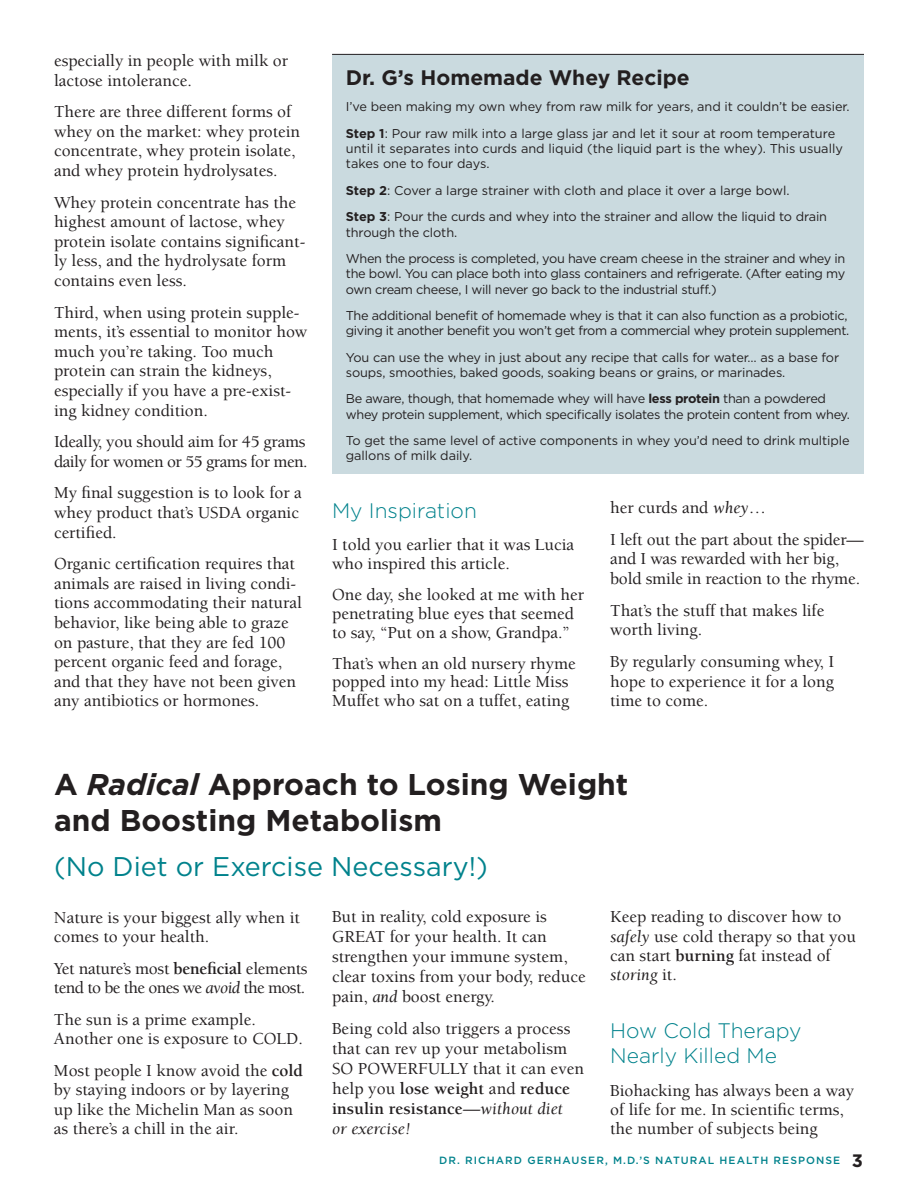
<style>
.page{position:relative;width:918px;height:1188px;background:#fff}
.page>*{position:absolute;margin:0;border:0;box-sizing:border-box;transform-origin:0 0}
.t1{font:700 30px/36px "Gotham";color:#231f20}
.t2{font:27px "Gotham";color:#00828c}
.t3{font:300 21px/25.7px "Gotham";color:#00828c}
.t4{font:700 21px "Gotham";color:#231f20}
.t5{font:500 17.25px/19.6px "Berkeley Std";color:#231f20}
.t6{font:500 17.25px/19.5px "Berkeley Std";letter-spacing:-.035em;color:#231f20}
.t7{font:12.75px/15.3px "Gotham";letter-spacing:-.025em;color:#231f20}
.t8{font:12.75px/26.4px "Gotham";letter-spacing:-.005em;color:#231f20}
.t9{font:12.75px/15.3px "Gotham";color:#231f20}
.t10{font:500 10.5px "Gotham";letter-spacing:.1em;color:#00828c}
.s1{font-weight:700}
.s2{font-weight:400;font-style:italic}
.s3{font-style:italic}
.s4{font-weight:700;font-size:18px;color:#231f20}
</style>
<div class="page">
<div style="left:332px;top:54px;width:532px;height:420px;background:#cadadf"></div>
<hr style="left:332px;top:54px;width:532px;height:1px;background:#231f20">
<p class="t5" style="left:54px;top:51px;width:236px">especially in people with milk or lactose intolerance.</p>
<p class="t5" style="left:54px;top:102px;width:248px">There are three different forms of whey on the market: whey protein concentrate, whey protein isolate, and whey protein hydrolysates.</p>
<p class="t5" style="left:54px;top:193px;width:253px">Whey protein concentrate has the highest amount of lactose, whey protein isolate contains significant&shy;ly less, and the hydrolysate form contains even less.</p>
<p class="t5" style="left:54px;top:303px;width:255px">Third, when using protein supple&shy;ments, it’s essential to monitor how much you’re taking. Too much protein can strain the kidneys, especially if you have a pre-exist&shy;ing kidney condition.</p>
<p class="t5" style="left:54px;top:432px;width:255px">Ideally, you should aim for 45 grams daily for women or 55 grams for men.</p>
<p class="t5" style="left:54px;top:483px;width:249px">My final suggestion is to look for a whey product that’s USDA organic certified.</p>
<p class="t5" style="left:54px;top:554px;width:249px">Organic certification requires that animals are raised in living condi&shy;tions accommodating their natural behavior, like being able to graze on pasture, that they are fed 100 percent organic feed and forage, and that they have not been given any antibiotics or hormones.</p>
<p class="t4" style="left:346px;top:64px;width:345px">Dr. G’s Homemade Whey Recipe</p>
<p class="t8" style="left:346px;top:93px;width:505px">I’ve been making my own whey from raw milk for years, and it couldn’t be easier.<br><span class="s1">Step 1</span>: Pour raw milk into a large glass jar and let it sour at room temperature</p>
<p class="t9" style="left:346px;top:141px;width:499px">until it separates into curds and liquid (the liquid part is the whey). This usually takes one to four days.</p>
<p class="t7" style="left:346px;top:177px;width:483px;line-height:26.4px"><span class="s1">Step 2</span>: Cover a large strainer with cloth and place it over a large bowl.<br><span class="s1">Step 3</span>: Pour the curds and whey into the strainer and allow the liquid to drain</p>
<p class="t7" style="left:346px;top:219px;width:501px;line-height:26.4px">through the cloth.<br>When the process is completed, you have cream cheese in the strainer and whey in</p>
<p class="t7" style="left:346px;top:266px;width:501px">the bowl. You can place both into glass containers and refrigerate. (After eating my own cream cheese, I will never go back to the industrial stuff.)</p>
<p class="t7" style="left:346px;top:307px;width:505px">The additional benefit of homemade whey is that it can also function as a probiotic, giving it another benefit you won’t get from a commercial whey protein supplement.</p>
<p class="t7" style="left:346px;top:349px;width:495px">You can use the whey in just about any recipe that calls for water… as a base for soups, smoothies, baked goods, soaking beans or grains, or marinades.</p>
<p class="t7" style="left:346px;top:391px;width:506px">Be aware, though, that homemade whey will have <span class="s1">less protein</span> than a powdered whey protein supplement, which specifically isolates the protein content from whey.</p>
<p class="t8" style="left:346px;top:433px;width:505px;line-height:15.3px">To get the same level of active components in whey you’d need to drink multiple gallons of milk daily.</p>
<p class="t3" style="left:332px;top:497px;width:146px">My Inspiration</p>
<p class="t5" style="left:332px;top:536px;width:244px;line-height:18.9px">I told you earlier that it was Lucia who inspired this article.</p>
<p class="t5" style="left:332px;top:585px;width:254px;line-height:18.9px">One day, she looked at me with her penetrating blue eyes that seemed to say, “Put on a show, Grandpa.”</p>
<p class="t5" style="left:332px;top:654px;width:245px;line-height:18.9px">That’s when an old nursery rhyme popped into my head: Little Miss<br>Muffet who sat on a tuffet, eating</p>
<p class="t5" style="left:610px;top:492px;width:255px;line-height:31.7px">her curds and <span class="s2">whey</span>…<br>I left out the part about the spider—</p>
<p class="t5" style="left:610px;top:550px;width:251px">and I was rewarded with her big, bold smile in reaction to the rhyme.</p>
<p class="t5" style="left:610px;top:601px;width:216px">That’s the stuff that makes life worth living.</p>
<p class="t5" style="left:610px;top:652px;width:226px;text-align:justify">By regularly consuming whey, I hope to experience it for a long time to come.</p>
<h1 class="t1" style="left:54px;top:766px;width:576px">A <span class="s3">Radical</span> Approach to Losing Weight and Boosting Metabolism</h1>
<h2 class="t2" style="left:54px;top:850px;width:435px">(No Diet or Exercise Necessary!)</h2>
<p class="t5" style="left:54px;top:908px;width:247px">Nature is your biggest ally when it comes to your health.</p>
<p class="t6" style="left:54px;top:959px;width:255px">Yet nature’s most <span class="s1">beneficial</span> elements tend to be the ones we <span class="s2">avoid</span> the most.</p>
<p class="t5" style="left:54px;top:1010px;width:250px">The sun is a prime example.<br>Another one is exposure to COLD.</p>
<p class="t5" style="left:54px;top:1061px;width:251px">Most people I know avoid the <span class="s1">cold </span>by staying indoors or by layering up like the Michelin Man as soon as there’s a chill in the air.</p>
<p class="t5" style="left:332px;top:907px;width:255px">But in reality, cold exposure is<br>GREAT for your health. It can strengthen your immune system, clear toxins from your body, reduce pain, <span class="s2">and</span> boost energy.</p>
<p class="t5" style="left:332px;top:1019px;width:254px">Being cold also triggers a process that can rev up your metabolism<br>SO POWERFULLY that it can even help you <span class="s1">lose weight</span> and <span class="s1">reduce insulin resistance</span><span class="s2">—without diet<br>or exercise!</span></p>
<p class="t5" style="left:610px;top:908px;width:247px;line-height:19px">Keep reading to discover how to <span class="s2">safely</span> use cold therapy so that you can start <span class="s1">burning</span> fat instead of <span class="s2">storing</span> it.</p>
<p class="t3" style="left:610px;top:1017px;width:193px">How Cold Therapy<br>Nearly Killed Me</p>
<p class="t5" style="left:610px;top:1081px;width:245px;line-height:19px">Biohacking has always been a way of life for me. In scientific terms, the number of subjects being</p>
<p class="t10" style="left:439px;top:1153px;width:425px">DR. RICHARD GERHAUSER, M.D.’S NATURAL HEALTH RESPONSE <span class="s4">3</span></p>
</div>
